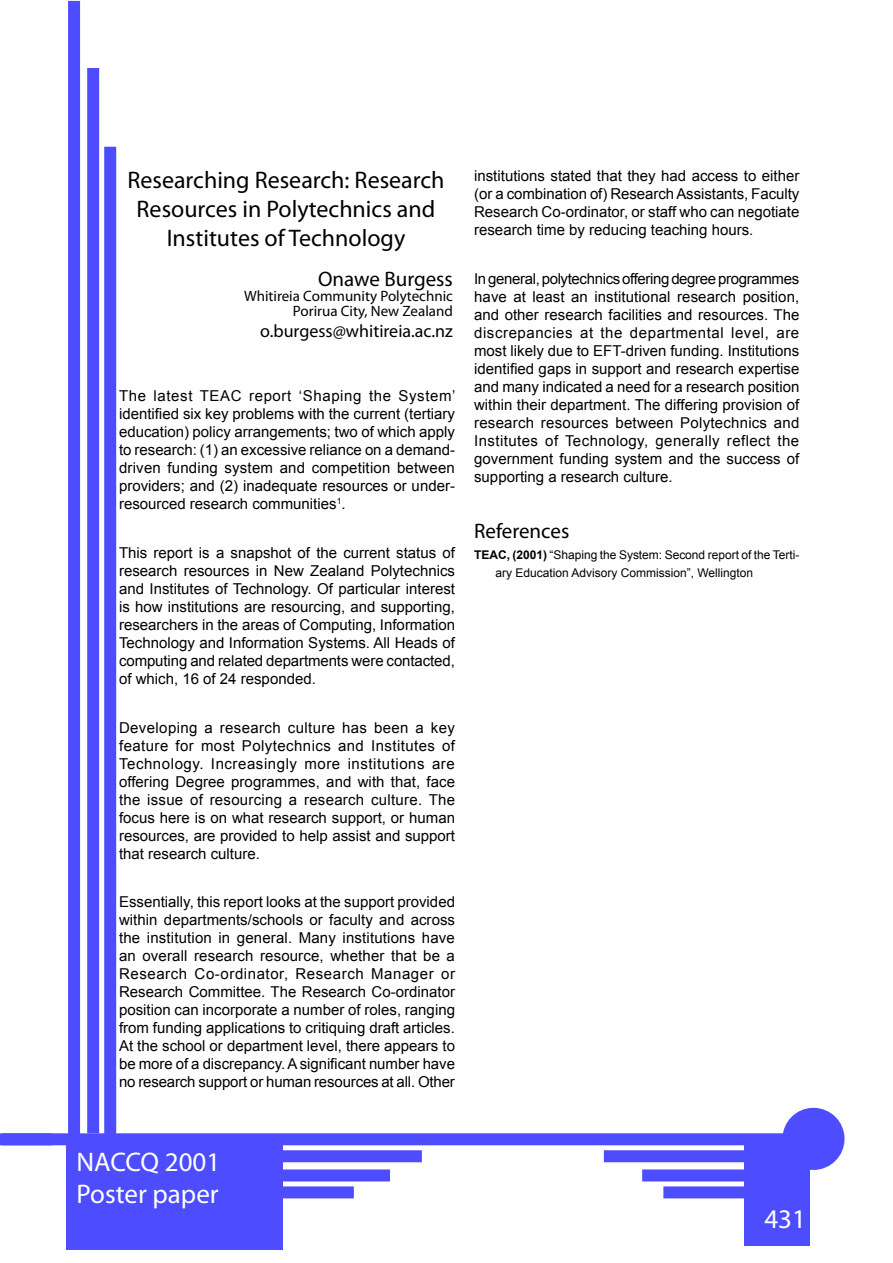
<style>
.page{position:relative;width:893px;height:1263px;background:#fff}
.page>*{position:absolute;margin:0;border:0;box-sizing:border-box;transform-origin:0 0}
.t1{font:27px/32.4px "Bernie BO";color:#fff}
.t2{font:24px/28.8px "Paris NO";color:#000;text-align:center}
.t3{font:21px "Bernie BO";color:#000}
.t4{font:21px "Paris NO";color:#000}
.t5{font:18px "Bernie BO";color:#000}
.t6{font:15px/18px "Arial";color:#000;text-align:justify}
.t7{font:15px/15px "Bernie BO";color:#000;text-align:right}
.t8{font:12px/18px "Arial";color:#000}
.s1{font-weight:700}
</style>
<div class="page">
<div style="left:744px;top:1135px;width:65px;height:111px;background:#4d4dff"></div>
<div style="left:104px;top:147px;width:12px;height:988px;background:#4d4dff"></div>
<div style="left:604px;top:1150px;width:143px;height:12px;background:#4d4dff"></div>
<div style="left:281px;top:1169px;width:109px;height:12px;background:#4d4dff"></div>
<div style="left:663px;top:1186px;width:84px;height:12px;background:#4d4dff"></div>
<div style="left:784px;top:1109px;width:59px;height:59px;background:#4d4dff;border-radius:50%"></div>
<div style="left:782px;top:1108px;width:62px;height:62px;border:3px solid #4d4dff;border-radius:50%"></div>
<div style="left:2px;top:1133px;width:809px;height:12px;background:#4d4dff"></div>
<div style="left:87px;top:68px;width:12px;height:1065px;background:#4d4dff"></div>
<div style="left:68px;top:1px;width:12px;height:1137px;background:#4d4dff"></div>
<div style="left:66px;top:1140px;width:217px;height:110px;background:#4d4dff"></div>
<div style="left:270px;top:1186px;width:84px;height:12px;background:#4d4dff"></div>
<div style="left:642px;top:1169px;width:109px;height:12px;background:#4d4dff"></div>
<div style="left:279px;top:1150px;width:143px;height:12px;background:#4d4dff"></div>
<div style="left:0;top:1133px;width:52px;height:12px;background:#4d4dff"></div>
<h2 class="t2" style="left:128px;top:165px;width:318px">Researching Research: Research<br>Resources in Polytechnics and<br>Institutes of Technology</h2>
<h3 class="t3" style="left:318px;top:266px;width:136px">Onawe Burgess</h3>
<p class="t7" style="left:244px;top:288px;width:210px">Whitireia Community Polytechnic<br>Porirua City, New Zealand</p>
<p class="t5" style="left:260px;top:320px;width:194px">o.burgess@whitireia.ac.nz</p>
<p class="t6" style="left:119px;top:387px;width:338px">The latest TEAC report ‘Shaping the System’ identified six key problems with the current (tertiary education) policy arrangements; two of which apply to research: (1) an excessive reliance on a demand&shy;driven funding system and competition between providers; and (2) inadequate resources or under&shy;resourced research communities<sup>1</sup>.</p>
<p class="t6" style="left:119px;top:544px;width:337px">This report is a snapshot of the current status of research resources in New Zealand Polytechnics and Institutes of Technology. Of particular interest is how institutions are resourcing, and supporting, researchers in the areas of Computing, Information Technology and Information Systems. All Heads of computing and related departments were contacted, of which, 16 of 24 responded.</p>
<p class="t6" style="left:119px;top:718px;width:337px">Developing a research culture has been a key feature for most Polytechnics and Institutes of Technology. Increasingly more institutions are offering Degree programmes, and with that, face the issue of resourcing a research culture. The focus here is on what research support, or human resources, are provided to help assist and support that research culture.</p>
<p class="t6" style="left:119px;top:893px;width:338px">Essentially, this report looks at the support provided within departments/schools or faculty and across the institution in general. Many institutions have an overall research resource, whether that be a Research Co-ordinator, Research Manager or Research Committee. The Research Co-ordinator position can incorporate a number of roles, ranging from funding applications to critiquing draft articles.<br>At the school or department level, there appears to be more of a discrepancy. A significant number have no research support or human resources at all. Other</p>
<p class="t6" style="left:474px;top:167px;width:327px">institutions stated that they had access to either (or a combination of) Research Assistants, Faculty Research Co-ordinator, or staff who can negotiate research time by reducing teaching hours.</p>
<p class="t6" style="left:474px;top:270px;width:327px">In general, polytechnics offering degree programmes have at least an institutional research position, and other research facilities and resources. The discrepancies at the departmental level, are most likely due to EFT-driven funding. Institutions identified gaps in support and research expertise and many indicated a need for a research position within their department. The differing provision of research resources between Polytechnics and Institutes of Technology, generally reflect the government funding system and the success of supporting a research culture.</p>
<h3 class="t4" style="left:474px;top:518px;width:97px">References</h3>
<p class="t8" style="left:495px;top:545px;width:306px;text-indent:-21px"><span class="s1">TEAC, (2001)</span> “Shaping the System: Second report of the Terti&shy;ary Education Advisory Commission”, Wellington</p>
<h1 class="t1" style="left:77px;top:1145px;width:145px">NACCQ 2001<br>Poster paper</h1>
<h1 class="t1" style="left:764px;top:1202px;width:43px">431</h1>
</div>
